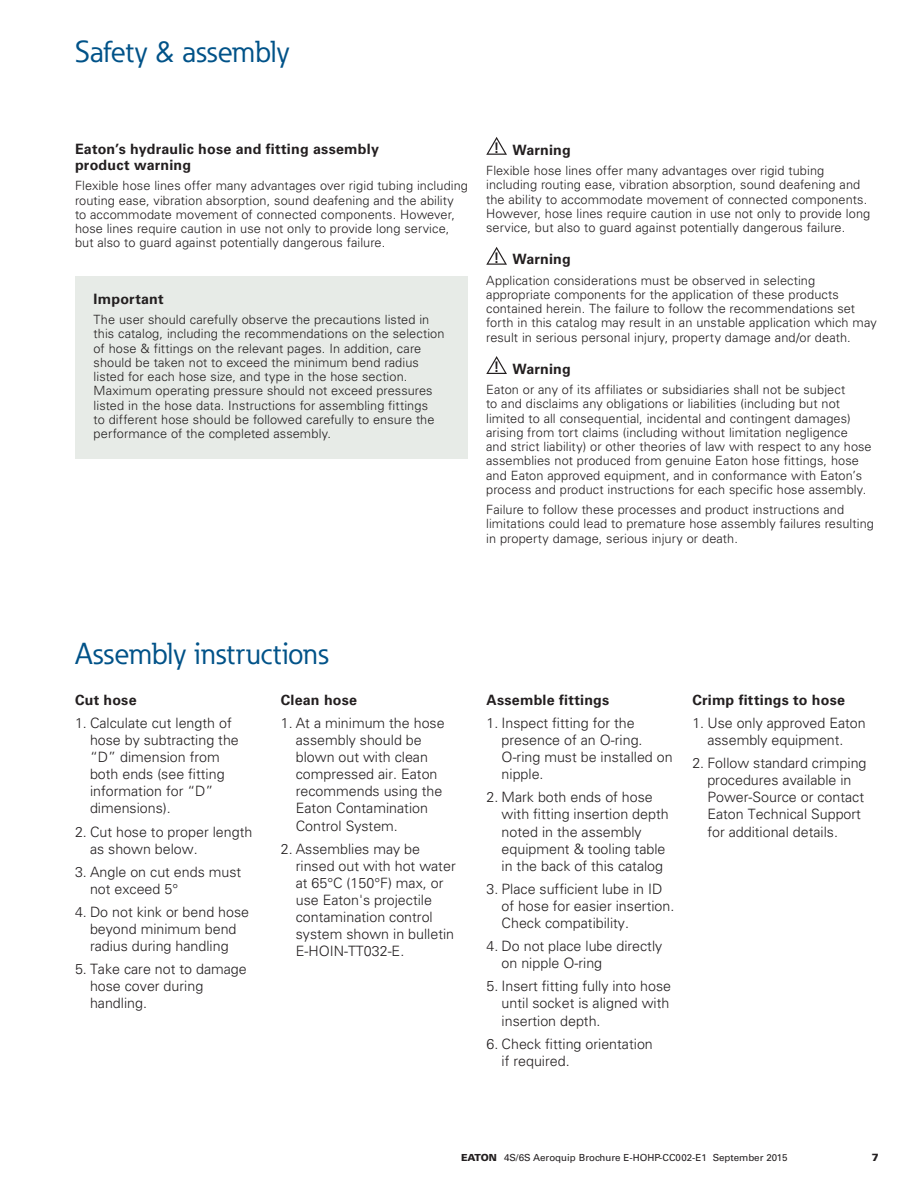
<style>
.page{position:relative;width:918px;height:1188px;background:#fff}
.page>*{position:absolute;margin:0;border:0;box-sizing:border-box;transform-origin:0 0}
.t1{font:30px "Eaton";color:#005288}
.t2{font:700 14.55px "Univers LT Std";color:#231f20}
.t3{font:300 14.25px/17.1px "Univers LT Std";color:#231f20}
.t4{font:700 14.25px/15.8px "Univers LT Std";letter-spacing:.015em;color:#231f20}
.t5{font:300 12.75px/14.2px "Univers LT Std";letter-spacing:.005em;color:#231f20}
.t6{font:900 10.5px "Univers LT Std";color:#231f20}
.t7{font:9.75px "Univers LT Std";color:#231f20}
.s1{font-weight:900}
</style>
<div class="page">
<div style="left:75px;top:277px;width:393px;height:182px;background:#e7ebe7"></div>
<svg style="left:486px;top:137px;width:21px;height:18px"></svg>
<svg style="left:486px;top:247px;width:21px;height:18px"></svg>
<svg style="left:486px;top:356px;width:21px;height:18px"></svg>
<h1 class="t1" style="left:75px;top:33px;width:216px">Safety &amp; assembly</h1>
<p class="t4" style="left:75px;top:142px;width:305px">Eaton’s hydraulic hose and fitting assembly product warning</p>
<p class="t5" style="left:75px;top:179px;width:395px">Flexible hose lines offer many advantages over rigid tubing including routing ease, vibration absorption, sound deafening and the ability to accommodate movement of connected components. However, hose lines require caution in use not only to provide long service, but also to guard against potentially dangerous failure.</p>
<p class="t4" style="left:94px;top:291px;width:72px">Important</p>
<p class="t5" style="left:94px;top:313px;width:352px">The user should carefully observe the precautions listed in this catalog, including the recommendations on the selection of hose &amp; fittings on the relevant pages. In addition, care should be taken not to exceed the minimum bend radius listed for each hose size, and type in the hose section.<br>Maximum operating pressure should not exceed pressures listed in the hose data. Instructions for assembling fittings<br>to different hose should be followed carefully to ensure the performance of the completed assembly.</p>
<p class="t2" style="left:494px;top:139px;width:7px">!</p>
<p class="t4" style="left:512px;top:142px;width:60px">Warning</p>
<p class="t5" style="left:486px;top:163px;width:386px">Flexible hose lines offer many advantages over rigid tubing including routing ease, vibration absorption, sound deafening and the ability to accommodate movement of connected components.<br>However, hose lines require caution in use not only to provide long service, but also to guard against potentially dangerous failure.</p>
<p class="t4" style="left:512px;top:251px;width:60px">Warning</p>
<p class="t5" style="left:486px;top:273px;width:392px">Application considerations must be observed in selecting appropriate components for the application of these products contained herein. The failure to follow the recommendations set forth in this catalog may result in an unstable application which may result in serious personal injury, property damage and/or death.</p>
<p class="t4" style="left:512px;top:361px;width:60px">Warning</p>
<p class="t5" style="left:486px;top:382px;width:387px">Eaton or any of its affiliates or subsidiaries shall not be subject<br>to and disclaims any obligations or liabilities (including but not limited to all consequential, incidental and contingent damages) arising from tort claims (including without limitation negligence and strict liability) or other theories of law with respect to any hose assemblies not produced from genuine Eaton hose fittings, hose and Eaton approved equipment, and in conformance with Eaton’s process and product instructions for each specific hose assembly.</p>
<p class="t5" style="left:486px;top:502px;width:389px">Failure to follow these processes and product instructions and limitations could lead to premature hose assembly failures resulting in property damage, serious injury or death.</p>
<p class="t2" style="left:494px;top:249px;width:7px">!</p>
<p class="t2" style="left:494px;top:358px;width:7px">!</p>
<h1 class="t1" style="left:75px;top:635px;width:255px">Assembly instructions</h1>
<p class="t4" style="left:75px;top:692px;width:63px">Cut hose</p>
<p class="t3" style="left:90px;top:714px;width:150px;text-indent:-15px">1. Calculate cut length of hose by subtracting the “D” dimension from both ends (see fitting information for “D” dimensions).</p>
<p class="t3" style="left:90px;top:823px;width:164px;text-indent:-15px">2. Cut hose to proper length as shown below.</p>
<p class="t3" style="left:90px;top:863px;width:153px;text-indent:-15px">3. Angle on cut ends must not exceed 5°</p>
<p class="t3" style="left:75px;top:903px;width:176px;text-align:center">4. Do not kink or bend hose beyond minimum bend radius during handling</p>
<p class="t3" style="left:90px;top:961px;width:158px;text-indent:-15px">5. Take care not to damage hose cover during handling.</p>
<p class="t4" style="left:281px;top:692px;width:78px">Clean hose</p>
<p class="t3" style="left:296px;top:714px;width:150px;text-indent:-15px">1. At a minimum the hose assembly should be blown out with clean compressed air. Eaton recommends using the<br>Eaton Contamination<br>Control System.</p>
<p class="t3" style="left:296px;top:840px;width:161px;text-indent:-15px">2. Assemblies may be rinsed out with hot water at 65°C (150°F) max, or use Eaton's projectile contamination control system shown in bulletin<br>E-HOIN-TT032-E.</p>
<p class="t4" style="left:487px;top:692px;width:124px">Assemble fittings</p>
<p class="t3" style="left:502px;top:714px;width:173px;text-indent:-15px">1. Inspect fitting for the presence of an O-ring.<br>O-ring must be installed on nipple.</p>
<p class="t3" style="left:502px;top:789px;width:169px;text-indent:-15px">2. Mark both ends of hose with fitting insertion depth noted in the assembly equipment &amp; tooling table in the back of this catalog</p>
<p class="t3" style="left:502px;top:880px;width:174px;text-indent:-15px">3. Place sufficient lube in ID of hose for easier insertion.<br>Check compatibility.</p>
<p class="t3" style="left:502px;top:938px;width:162px;text-indent:-15px">4. Do not place lube directly on nipple O-ring</p>
<p class="t3" style="left:502px;top:978px;width:171px;text-align:justify;text-indent:-15px">5. Insert fitting fully into hose until socket is aligned with insertion depth.</p>
<p class="t3" style="left:502px;top:1035px;width:153px;text-indent:-15px">6. Check fitting orientation if required.</p>
<p class="t4" style="left:692px;top:692px;width:154px">Crimp fittings to hose</p>
<p class="t3" style="left:692px;top:714px;width:175px;text-align:center">1. Use only approved Eaton assembly equipment.</p>
<p class="t3" style="left:707px;top:755px;width:161px;text-indent:-15px">2. Follow standard crimping procedures available in<br>Power-Source or contact<br>Eaton Technical Support for additional details.</p>
<p class="t7" style="left:461px;top:1151px;width:328px"><span class="s1">EATON</span> 4S/6S Aeroquip Brochure E-HOHP-CC002-E1 September 2015</p>
<p class="t6" style="left:872px;top:1151px;width:9px">7</p>
</div>
